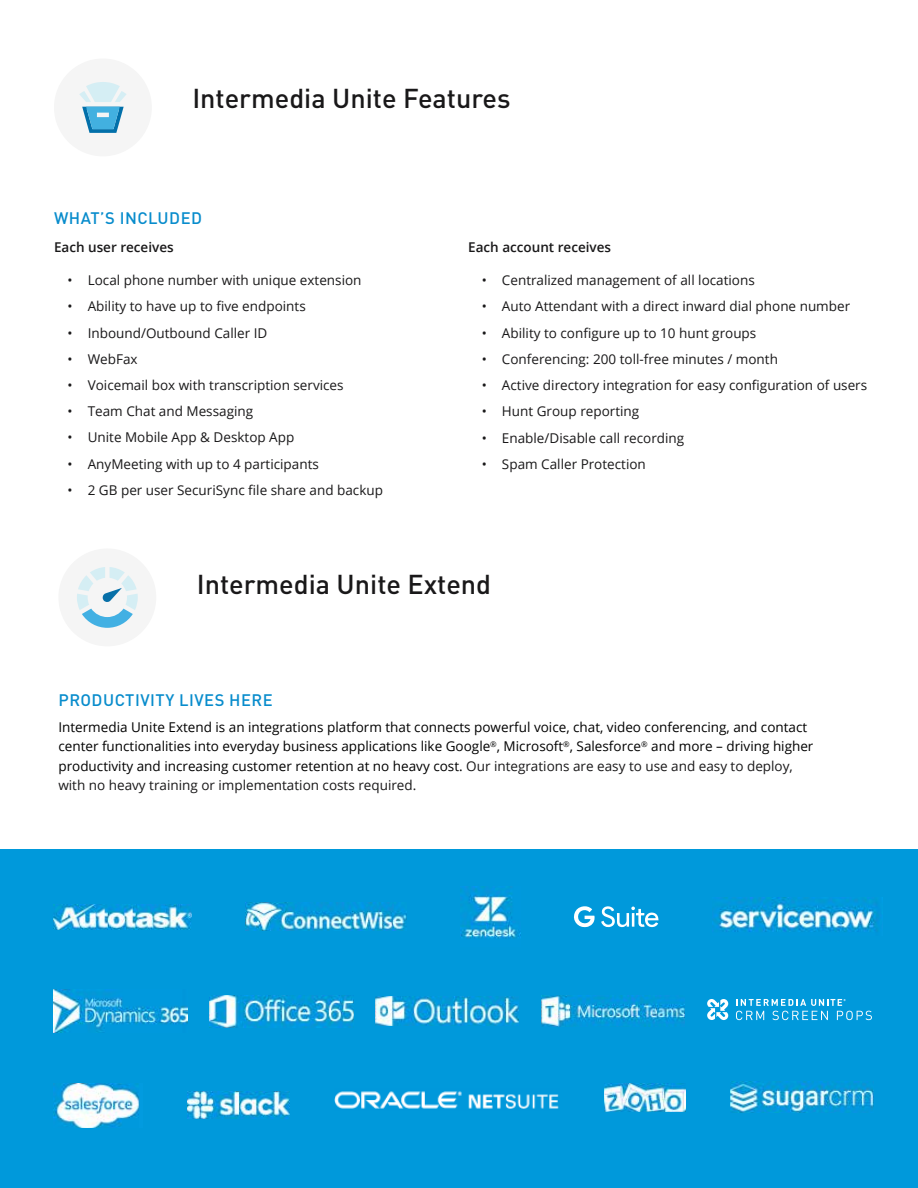
<style>
.page{position:relative;width:918px;height:1188px;background:#fff}
.page>*{position:absolute;margin:0;border:0;box-sizing:border-box;transform-origin:0 0}
.t1{font:500 27px "DINOT";color:#191819}
.t2{font:500 16.5px "DINOT";letter-spacing:.03em;color:#088ccc}
.t3{font:13.5px "Open Sans";color:#191819}
.t4{font:13.5px/19.5px "Open Sans";color:#000}
.t5{font:600 13.5px "Open Sans";color:#191819}
.s1{color:#191819}
</style>
<div class="page">
<div style="left:54px;top:59px;width:98px;height:97px;background:#f5f5f5;border-radius:50%"></div>
<svg style="left:79px;top:82px;width:47px;height:51px"></svg>
<div style="left:58px;top:548px;width:98px;height:98px;background:#f5f5f5;border-radius:50%"></div>
<svg style="left:77px;top:567px;width:61px;height:61px"></svg>
<div style="left:0;top:849px;width:918px;height:339px;background:#0099db"></div>
<img style="left:210px;top:995px;width:143px;height:32px">
<img style="left:376px;top:996px;width:143px;height:30px">
<img style="left:188px;top:1091px;width:102px;height:27px">
<img style="left:541px;top:996px;width:144px;height:30px">
<img style="left:53px;top:990px;width:134px;height:42px">
<img style="left:604px;top:1083px;width:81px;height:28px">
<img style="left:730px;top:1082px;width:143px;height:30px">
<img style="left:334px;top:1091px;width:225px;height:18px">
<img style="left:712px;top:898px;width:167px;height:34px">
<img style="left:460px;top:887px;width:60px;height:52px">
<svg style="left:574px;top:906px;width:21px;height:21px"></svg>
<svg style="left:601px;top:906px;width:58px;height:22px"></svg>
<img style="left:53px;top:904px;width:139px;height:25px">
<img style="left:245px;top:903px;width:162px;height:27px">
<svg style="left:736px;top:999px;width:136px;height:21px"></svg>
<svg style="left:707px;top:999px;width:21px;height:21px"></svg>
<img style="left:53px;top:1083px;width:87px;height:45px">
<h1 class="t1" style="left:192px;top:81px;width:320px">Intermedia Unite Features</h1>
<p class="t2" style="left:54px;top:208px;width:150px">WHAT’S INCLUDED</p>
<p class="t5" style="left:54px;top:238px;width:121px">Each user receives</p>
<p class="t3" style="left:68px;top:271px;width:296px">• Local phone number with unique extension</p>
<p class="t3" style="left:68px;top:297px;width:240px">• Ability to have up to five endpoints</p>
<p class="t3" style="left:68px;top:323px;width:201px">• Inbound/Outbound Caller ID</p>
<p class="t3" style="left:68px;top:350px;width:72px">• WebFax</p>
<p class="t3" style="left:68px;top:376px;width:278px">• Voicemail box with transcription services</p>
<p class="t3" style="left:68px;top:402px;width:187px">• Team Chat and Messaging</p>
<p class="t3" style="left:68px;top:428px;width:228px">• Unite Mobile App &amp; Desktop App</p>
<p class="t3" style="left:68px;top:455px;width:253px">• AnyMeeting with up to 4 participants</p>
<p class="t3" style="left:68px;top:481px;width:317px">• 2 GB per user SecuriSync file share and backup</p>
<p class="t5" style="left:468px;top:238px;width:144px">Each account receives</p>
<p class="t3" style="left:482px;top:271px;width:275px">• Centralized management of all locations</p>
<p class="t3" style="left:482px;top:297px;width:370px">• Auto Attendant with a direct inward dial phone number</p>
<p class="t3" style="left:482px;top:324px;width:276px">• Ability to configure up to 10 hunt groups</p>
<p class="t3" style="left:482px;top:350px;width:298px">• Conferencing: 200 toll-free minutes / month</p>
<p class="t3" style="left:482px;top:376px;width:387px">• Active directory integration for easy configuration of users</p>
<p class="t3" style="left:482px;top:402px;width:159px">• Hunt Group reporting</p>
<p class="t3" style="left:482px;top:429px;width:204px">• Enable/Disable call recording</p>
<p class="t3" style="left:482px;top:455px;width:166px">• Spam Caller Protection</p>
<h1 class="t1" style="left:197px;top:567px;width:296px">Intermedia Unite Extend</h1>
<p class="t2" style="left:58px;top:689px;width:216px">PRODUCTIVITY LIVES HERE</p>
<p class="t4" style="left:58px;top:717px;width:757px">Intermedia Unite Extend is an integrations platform that connects powerful voice, chat, video conferencing, and contact center functionalities into everyday business applications like Google<sup>®</sup>, Microsoft<sup>®</sup>, Salesforce<sup>®</sup> and more – driving higher productivity and increasing customer retention at no heavy cost. <span class="s1">Our integrations are easy to use and easy to deploy, with no heavy training or implementation costs required.</span></p>
</div>
